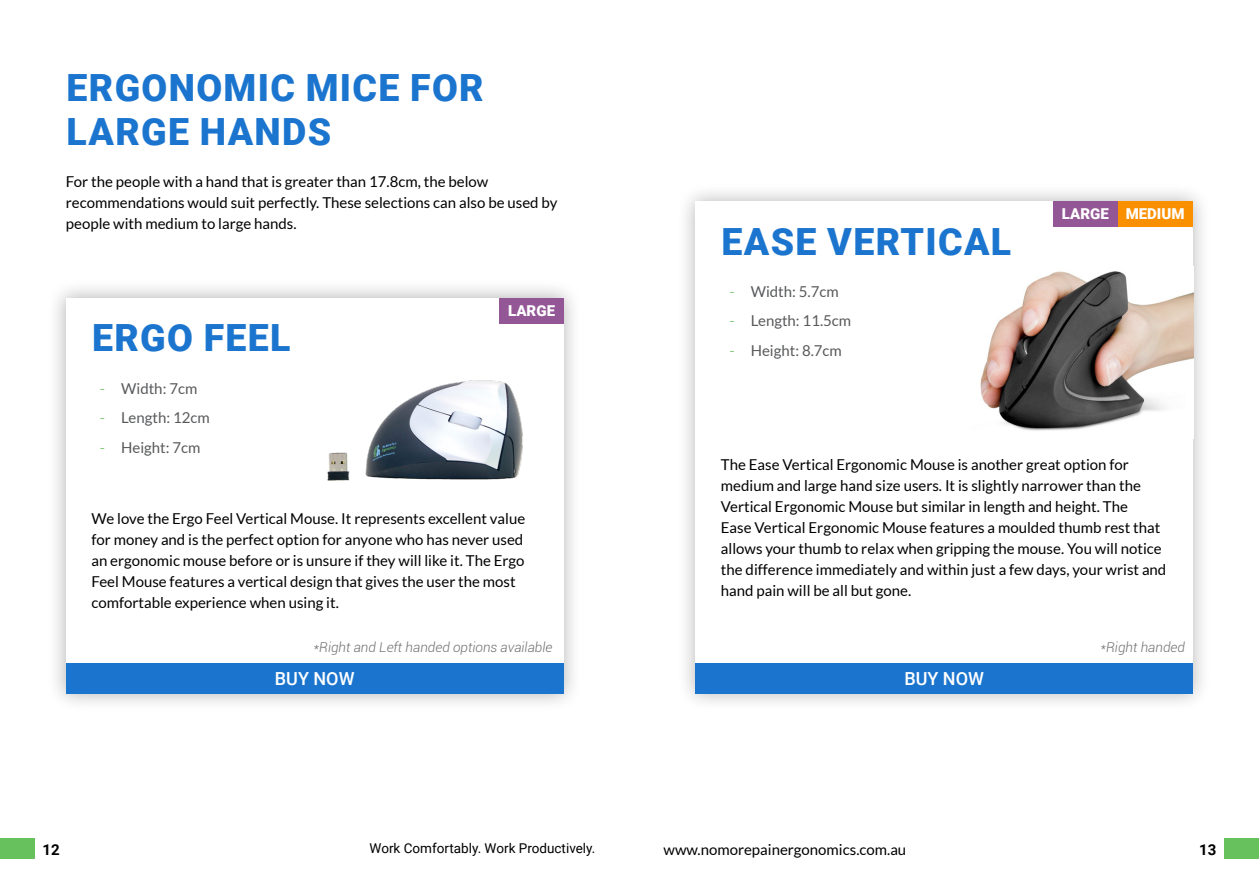
<style>
.page{position:relative;width:1259px;height:893px;background:#fff}
.page>*{position:absolute;margin:0;border:0;box-sizing:border-box;transform-origin:0 0}
.t1{font:900 37.5px/43.5px "Roboto";letter-spacing:.035em;color:#1b75ce}
.t2{font:500 18px "Roboto";color:#fff}
.t3{font:15px/21px "Lato";color:#000}
.t4{font:15px "Lato";color:#58595b}
.t5{font:900 15px "Roboto";color:#fff}
.t6{font:700 15px "Roboto";color:#000}
.t7{font:italic 300 13.5px "Roboto";color:#6d6e71}
.t8{font:13.5px "Roboto";color:#000}
.s1{color:#85cd7d}
</style>
<div class="page">
<div style="left:1225px;top:839px;width:34px;height:20px;background:#67c15d"></div>
<div style="left:0;top:839px;width:34px;height:20px;background:#67c15d"></div>
<div style="left:47px;top:279px;width:535px;height:433px;background:#000;opacity:.3"></div>
<div style="left:66px;top:298px;width:497px;height:395px;background:#fff"></div>
<div style="left:499px;top:298px;width:64px;height:25px;background:#945796"></div>
<img style="left:327px;top:380px;width:196px;height:101px">
<div style="left:66px;top:663px;width:497px;height:30px;background:#1b75ce"></div>
<div style="left:676px;top:182px;width:536px;height:530px;background:#000;opacity:.3"></div>
<div style="left:695px;top:201px;width:498px;height:492px;background:#fff"></div>
<div style="left:1117px;top:201px;width:76px;height:25px;background:#fa8f00"></div>
<div style="left:1052px;top:201px;width:65px;height:25px;background:#945796"></div>
<img style="left:980px;top:271px;width:213px;height:160px">
<div style="left:695px;top:663px;width:498px;height:30px;background:#1b75ce"></div>
<h1 class="t1" style="left:67px;top:65px;width:418px">ERGONOMIC MICE FOR<br>LARGE HANDS</h1>
<p class="t3" style="left:66px;top:171px;width:493px">For the people with a hand that is greater than 17.8cm, the below recommendations would suit perfectly. These selections can also be used by people with medium to large hands.</p>
<h1 class="t1" style="left:92px;top:315px;width:200px">ERGO FEEL</h1>
<p class="t4" style="left:100px;top:380px;width:99px"><span class="s1">-</span> Width: 7cm</p>
<p class="t4" style="left:100px;top:409px;width:111px"><span class="s1">-</span> Length: 12cm</p>
<p class="t4" style="left:100px;top:439px;width:102px"><span class="s1">-</span> Height: 7cm</p>
<p class="t5" style="left:508px;top:300px;width:48px">LARGE</p>
<p class="t3" style="left:91px;top:508px;width:435px">We love the Ergo Feel Vertical Mouse. It represents excellent value for money and is the perfect option for anyone who has never used an ergonomic mouse before or is unsure if they will like it. The Ergo Feel Mouse features a vertical design that gives the user the most comfortable experience when using it.</p>
<p class="t7" style="left:313px;top:638px;width:240px">*Right and Left handed options available</p>
<p class="t2" style="left:275px;top:666px;width:81px">BUY NOW</p>
<h1 class="t1" style="left:721px;top:218px;width:291px">EASE VERTICAL</h1>
<p class="t4" style="left:729px;top:283px;width:111px"><span class="s1">-</span> Width: 5.7cm</p>
<p class="t4" style="left:729px;top:313px;width:123px"><span class="s1">-</span> Length: 11.5cm</p>
<p class="t4" style="left:729px;top:342px;width:114px"><span class="s1">-</span> Height: 8.7cm</p>
<p class="t5" style="left:1062px;top:203px;width:124px">LARGE MEDIUM</p>
<p class="t3" style="left:721px;top:454px;width:447px">The Ease Vertical Ergonomic Mouse is another great option for medium and large hand size users. It is slightly narrower than the Vertical Ergonomic Mouse but similar in length and height. The<br>Ease Vertical Ergonomic Mouse features a moulded thumb rest that allows your thumb to relax when gripping the mouse. You will notice the difference immediately and within just a few days, your wrist and hand pain will be all but gone.</p>
<p class="t2" style="left:904px;top:666px;width:81px">BUY NOW</p>
<p class="t7" style="left:1100px;top:638px;width:86px">*Right handed</p>
<p class="t6" style="left:43px;top:839px;width:19px">12</p>
<p class="t8" style="left:369px;top:839px;width:227px">Work Comfortably. Work Productively.</p>
<p class="t3" style="left:663px;top:839px;width:244px">www.nomorepainergonomics.com.au</p>
<p class="t6" style="left:1199px;top:839px;width:19px">13</p>
</div>
